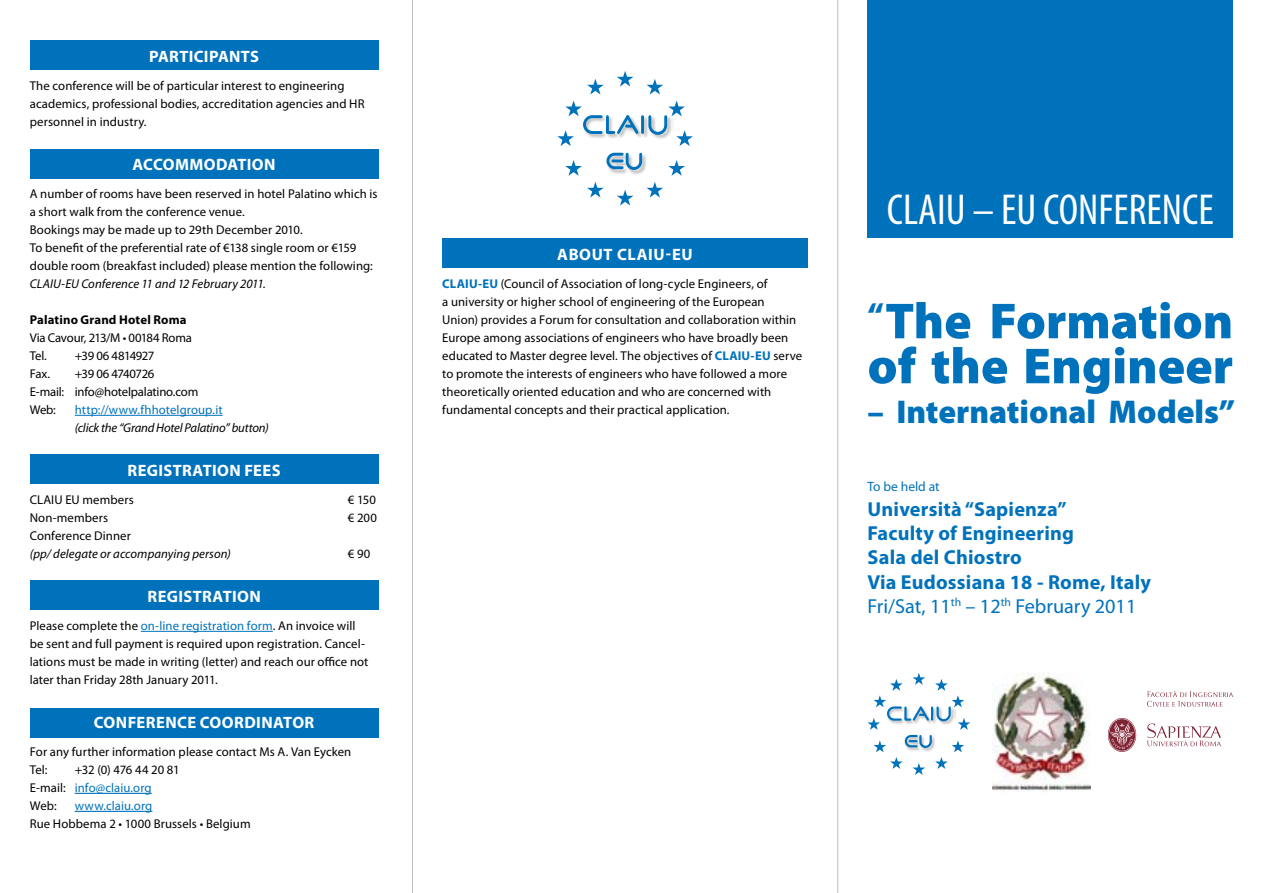
<style>
.page{position:relative;width:1263px;height:893px;background:#fff}
.page>*{position:absolute;margin:0;border:0;box-sizing:border-box;transform-origin:0 0}
.t1{font:900 51px/45px "Myriad Pro";color:#0072bc}
.t2{font:condensed 43.5px "Myriad Pro";color:#fff}
.t3{font:900 33px "Myriad Pro";color:#0072bc}
.t4{font:700 20.25px/24.3px "Myriad Pro";letter-spacing:.01em;color:#0072bc}
.t5{font:700 16.5px "Myriad Pro";letter-spacing:.025em;color:#fff}
.t6{font:13.5px "Myriad Pro";color:#0072bc}
.t7{font:12.75px/18px "Myriad Pro";letter-spacing:.005em;color:#000}
.t8{font:italic 12.75px "Myriad Pro";color:#000}
.t9{font:12.75px/18px "Myriad Pro";letter-spacing:-.015em;color:#000}
.t10{font:12.75px "Myriad Pro";letter-spacing:.005em;color:#0072bc}
.t11{font:700 12.75px "Myriad Pro";letter-spacing:.015em;color:#000}
.t12{font:12.75px "Myriad Pro";letter-spacing:-.04em;color:#000}
.s1{color:#0072bc}
.s2{font-weight:700;color:#0072bc}
.s3{font-weight:400}
</style>
<div class="page">
<div style="left:442px;top:238px;width:366px;height:30px;background:#0072bc"></div>
<div style="left:30px;top:708px;width:348px;height:30px;background:#0072bc"></div>
<div style="left:30px;top:454px;width:348px;height:30px;background:#0072bc"></div>
<div style="left:30px;top:149px;width:348px;height:30px;background:#0072bc"></div>
<div style="left:30px;top:580px;width:348px;height:30px;background:#0072bc"></div>
<div style="left:30px;top:40px;width:348px;height:30px;background:#0072bc"></div>
<hr style="left:75px;top:415px;width:148px;height:1px;background:#0072bc">
<hr style="left:141px;top:631px;width:132px;height:1px;background:#0072bc">
<hr style="left:75px;top:793px;width:77px;height:1px;background:#0072bc">
<hr style="left:75px;top:811px;width:77px;height:1px;background:#0072bc">
<div style="left:867px;top:0;width:366px;height:238px;background:#0072bc"></div>
<img style="left:993px;top:674px;width:97px;height:118px">
<svg style="left:867px;top:673px;width:103px;height:102px"></svg>
<svg style="left:617px;top:71px;width:16px;height:16px"></svg>
<svg style="left:617px;top:190px;width:16px;height:16px"></svg>
<svg style="left:587px;top:79px;width:17px;height:16px"></svg>
<svg style="left:646px;top:79px;width:17px;height:16px"></svg>
<svg style="left:587px;top:182px;width:17px;height:16px"></svg>
<svg style="left:646px;top:182px;width:17px;height:16px"></svg>
<svg style="left:557px;top:101px;width:136px;height:75px"></svg>
<svg style="left:1108px;top:718px;width:28px;height:34px"></svg>
<svg style="left:1108px;top:719px;width:28px;height:32px"></svg>
<svg style="left:1147px;top:723px;width:74px;height:23px"></svg>
<svg style="left:1147px;top:691px;width:86px;height:16px"></svg>
<hr style="left:412px;top:0;width:1px;height:893px;background:#bcbec0">
<hr style="left:837px;top:0;width:1px;height:893px;background:#bcbec0">
<p class="t5" style="left:149px;top:45px;width:112px">Participants</p>
<p class="t7" style="left:30px;top:77px;width:336px">The conference will be of particular interest to engineering academics, professional bodies, accreditation agencies and HR personnel in industry.</p>
<p class="t5" style="left:133px;top:153px;width:145px">Accommodation</p>
<p class="t7" style="left:30px;top:185px;width:349px">A number of rooms have been reserved in hotel Palatino which is a short walk from the conference venue.<br>Bookings may be made up to 29th December 2010.<br>To benefit of the preferential rate of €138 single room or €159 double room (breakfast included) please mention the following:</p>
<p class="t8" style="left:30px;top:276px;width:237px">CLAIU-EU Conference 11 and 12 February 2011.</p>
<p class="t11" style="left:30px;top:311px;width:158px">Palatino Grand Hotel Roma</p>
<p class="t9" style="left:30px;top:329px;width:164px">Via Cavour, 213/M • 00184 Roma<br>Tel.</p>
<p class="t12" style="left:75px;top:348px;width:81px">+39 06 4814927</p>
<p class="t7" style="left:30px;top:365px;width:22px">Fax.</p>
<p class="t9" style="left:30px;top:365px;width:170px;text-indent:45px">+39 06 4740726<br>E-mail: info@hotelpalatino.com<br>Web:</p>
<p class="t10" style="left:75px;top:402px;width:149px">http://www.fhhotelgroup.it</p>
<p class="t8" style="left:75px;top:420px;width:195px">(click the “Grand Hotel Palatino” button)</p>
<p class="t5" style="left:127px;top:459px;width:155px">Registration Fees</p>
<p class="t7" style="left:30px;top:491px;width:105px">CLAIU EU members</p>
<p class="t7" style="left:348px;top:491px;width:30px">€ 150</p>
<p class="t7" style="left:30px;top:509px;width:80px">Non-members</p>
<p class="t7" style="left:348px;top:509px;width:31px">€ 200</p>
<p class="t7" style="left:30px;top:527px;width:103px">Conference Dinner</p>
<p class="t8" style="left:30px;top:546px;width:203px">(pp/ delegate or accompanying person)</p>
<p class="t7" style="left:348px;top:545px;width:24px">€ 90</p>
<p class="t5" style="left:147px;top:585px;width:115px">Registration</p>
<p class="t7" style="left:30px;top:617px;width:340px">Please complete the <span class="s1">on-line registration form</span>. An invoice will be sent and full payment is required upon registration. Cancel&shy;lations must be made in writing (letter) and reach our office not later than Friday 28th January 2011.</p>
<p class="t5" style="left:94px;top:711px;width:222px">Conference coordinator</p>
<p class="t7" style="left:30px;top:743px;width:323px">For any further information please contact Ms A. Van Eycken<br>Tel:</p>
<p class="t7" style="left:30px;top:761px;width:151px;text-indent:45px">+32 (0) 476 44 20 81<br>E-mail: <span class="s1">info@claiu.org<br></span>Web:</p>
<p class="t10" style="left:75px;top:798px;width:79px">www.claiu.org</p>
<p class="t7" style="left:30px;top:815px;width:222px">Rue Hobbema 2 • 1000 Brussels • Belgium</p>
<p class="t5" style="left:557px;top:243px;width:137px">About CLAI U-EU</p>
<p class="t7" style="left:442px;top:275px;width:361px"><span class="s2">CLAI U-EU</span> (Council of Association of long-cycle Engineers, of<br>a university or higher school of engineering of the European Union) provides a Forum for consultation and collaboration within Europe among associations of engineers who have broadly been educated to Master degree level. The objectives of <span class="s2">CLAI U-EU</span> serve to promote the interests of engineers who have followed a more theoretically oriented education and who are concerned with fundamental concepts and their practical application.</p>
<h2 class="t2" style="left:887px;top:183px;width:328px">CLAIU – EU CONFERENCE</h2>
<h1 class="t1" style="left:867px;top:299px;width:367px"><sup>“</sup>The Formation of the Engineer</h1>
<h3 class="t3" style="left:867px;top:393px;width:369px">– International Models”</h3>
<p class="t6" style="left:867px;top:478px;width:74px">To be held at</p>
<h3 class="t4" style="left:867px;top:496px;width:285px">Università “Sapienza”<br>Faculty of Engineering<br>Sala del Chiostro<br>Via Eudossiana 18 - Rome, Italy<br><span class="s3">Fri/Sat, 11</span><sup>th</sup> <span class="s3">– 12</span><sup>th</sup> <span class="s3">February 2011</span></h3>
</div>
